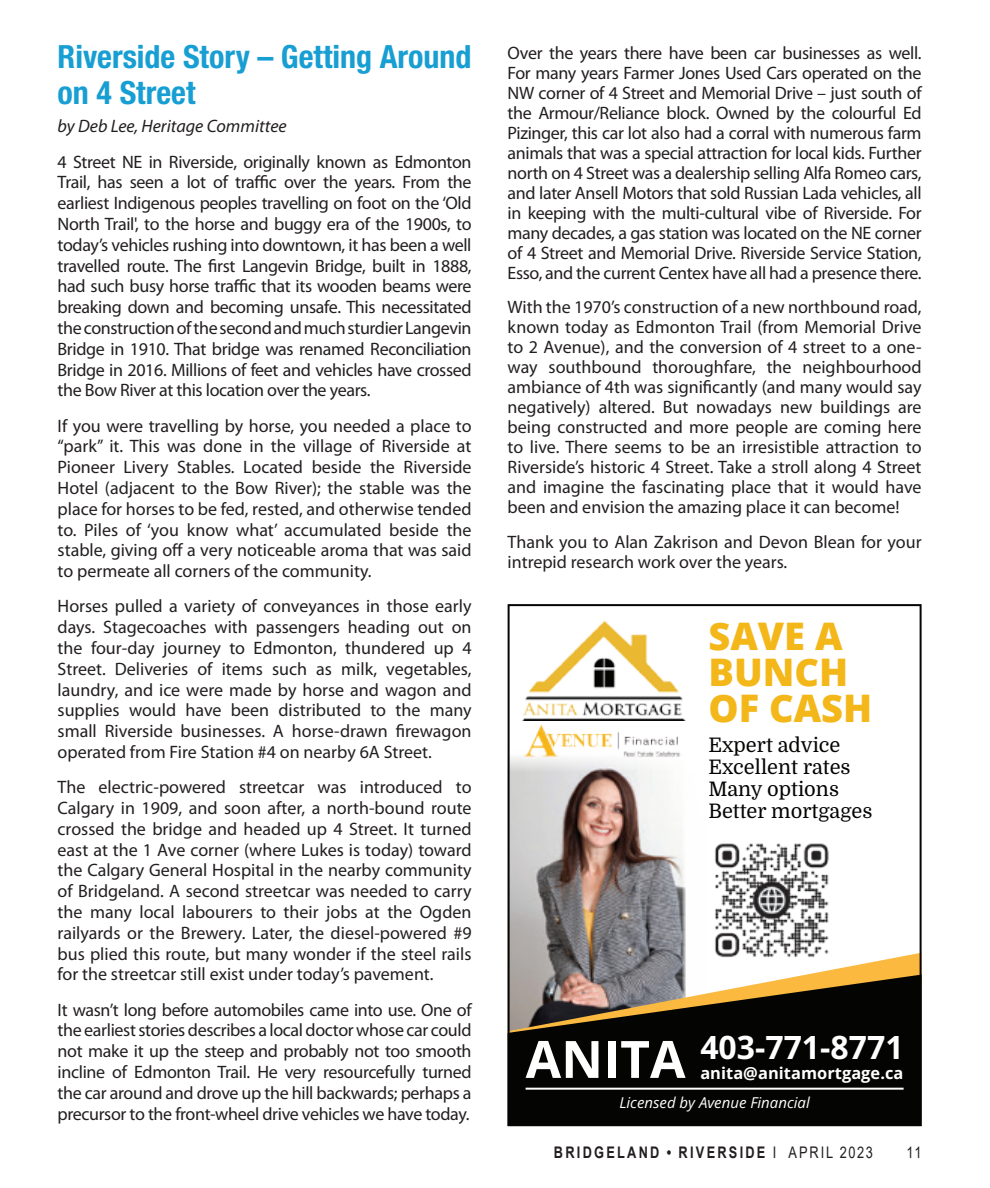
<style>
.page{position:relative;width:990px;height:1188px;background:#fff}
.page>*{position:absolute;margin:0;border:0;box-sizing:border-box;transform-origin:0 0}
.t1{font:700 51.6px "Open Sans";color:#fff}
.t2{font:800 38px/36px "Open Sans";color:#f4b71a}
.In_Around_title{font:700 condensed 32px/36px "Helvetica Neue LT Std";color:#179ed2}
.t3{font:700 32px "Open Sans";color:#fff}
.t4{font:20px/22px "Domine";color:#040503}
.Body_text{font:18px/20.8px "Myriad Pro";letter-spacing:-.005em;color:#231f20;text-align:justify}
.Body_text-2{font:italic 18px "Myriad Pro";color:#231f20}
.t5{font:700 16.4px "Open Sans";letter-spacing:.005em;color:#fff}
.t6{font:700 16px "Arial";letter-spacing:.175em;color:#231f20;scale:.8 1}
.t7{font:16px "Arial";color:#231f20;scale:.8 1}
.t8{font:italic 15px "Open Sans";color:#fff}
.s1{font-weight:400}
</style>
<div class="page">
<img style="left:511px;top:758px;width:175px;height:195px">
<svg style="left:511px;top:953px;width:408px;height:22px"></svg>
<svg style="left:511px;top:975px;width:408px;height:148px;background:#27231a"></svg>
<hr style="left:526px;top:1088px;width:378px;height:2px;background:#fff">
<div style="left:508px;top:604px;width:414px;height:522px;border:2px solid #040503"></div>
<img style="left:708px;top:843px;width:127px;height:119px">
<img style="left:522px;top:621px;width:163px;height:100px">
<img style="left:524px;top:725px;width:157px;height:33px">
<p class="In_Around_title" style="left:58px;top:39px;width:415px">Riverside Story – Getting Around on 4 Street</p>
<p class="Body_text-2" style="left:58px;top:115px;width:231px">by Deb Lee, Heritage Committee</p>
<p class="Body_text" style="left:58px;top:151px;width:416px">4 Street NE in Riverside, originally known as Edmonton Trail, has seen a lot of traffic over the years. From the earliest Indigenous peoples travelling on foot on the ‘Old North Trail', to the horse and buggy era of the 1900s, to today’s vehicles rushing into downtown, it has been a well travelled route. The first Langevin Bridge, built in 1888, had such busy horse traffic that its wooden beams were breaking down and becoming unsafe. This necessitated the construction of the second and much sturdier Langevin Bridge in 1910. That bridge was renamed Reconciliation Bridge in 2016. Millions of feet and vehicles have crossed the Bow River at this location over the years.</p>
<p class="Body_text" style="left:58px;top:415px;width:416px">If you were travelling by horse, you needed a place to “park” it. This was done in the village of Riverside at Pioneer Livery Stables. Located beside the Riverside Hotel (adjacent to the Bow River); the stable was the place for horses to be fed, rested, and otherwise tended to. Piles of ‘you know what’ accumulated beside the stable, giving off a very noticeable aroma that was said to permeate all corners of the community.</p>
<p class="Body_text" style="left:58px;top:596px;width:416px">Horses pulled a variety of conveyances in those early days. Stagecoaches with passengers heading out on the four-day journey to Edmonton, thundered up 4<br>Street. Deliveries of items such as milk, vegetables, laundry, and ice were made by horse and wagon and supplies would have been distributed to the many small Riverside businesses. A horse-drawn firewagon operated from Fire Station #4 on nearby 6A Street.</p>
<p class="Body_text" style="left:58px;top:776px;width:416px">The electric-powered streetcar was introduced to Calgary in 1909, and soon after, a north-bound route crossed the bridge and headed up 4 Street. It turned east at the 1 Ave corner (where Lukes is today) toward the Calgary General Hospital in the nearby community of Bridgeland. A second streetcar was needed to carry the many local labourers to their jobs at the Ogden railyards or the Brewery. Later, the diesel-powered #9 bus plied this route, but many wonder if the steel rails for the streetcar still exist under today’s pavement.</p>
<p class="Body_text" style="left:58px;top:999px;width:416px">It wasn’t long before automobiles came into use. One of the earliest stories describes a local doctor whose car could not make it up the steep and probably not too smooth incline of Edmonton Trail. He very resourcefully turned the car around and drove up the hill backwards; perhaps a precursor to the front-wheel drive vehicles we have today.</p>
<p class="Body_text" style="left:508px;top:43px;width:416px;line-height:20px">Over the years there have been car businesses as well.<br>For many years Farmer Jones Used Cars operated on the NW corner of 4 Street and Memorial Drive – just south of the Armour/Reliance block. Owned by the colourful Ed Pizinger, this car lot also had a corral with numerous farm animals that was a special attraction for local kids. Further north on 4 Street was a dealership selling Alfa Romeo cars, and later Ansell Motors that sold Russian Lada vehicles, all in keeping with the multi-cultural vibe of Riverside. For many decades, a gas station was located on the NE corner of 4 Street and Memorial Drive. Riverside Service Station, Esso, and the current Centex have all had a presence there.</p>
<p class="Body_text" style="left:508px;top:297px;width:416px;line-height:20px">With the 1970’s construction of a new northbound road, known today as Edmonton Trail (from Memorial Drive to 2 Avenue), and the conversion of 4 street to a one&shy;way southbound thoroughfare, the neighbourhood ambiance of 4th was significantly (and many would say negatively) altered. But nowadays new buildings are being constructed and more people are coming here to live. There seems to be an irresistible attraction to Riverside’s historic 4 Street. Take a stroll along 4 Street and imagine the fascinating place that it would have been and envision the amazing place it can become!</p>
<p class="Body_text" style="left:508px;top:532px;width:416px;line-height:20px">Thank you to Alan Zakrison and Devon Blean for your intrepid research work over the years.</p>
<p class="t2" style="left:708px;top:616px;width:165px">SAVE A<br>BUNCH<br>OF CASH</p>
<p class="t4" style="left:708px;top:735px;width:166px">Expert advice<br>Excellent rates<br>Many options<br>Better mortgages</p>
<p class="t1" style="left:526px;top:1024px;width:161px">ANITA</p>
<p class="t3" style="left:700px;top:1025px;width:205px">403-771-8771</p>
<p class="t5" style="left:700px;top:1062px;width:205px">anita@anitamortgage.ca</p>
<p class="t8" style="left:619px;top:1092px;width:192px">Licensed by Avenue Financial</p>
<p class="t6" style="left:554px;top:1141px;width:400px">BRIDGELAND • RIVERSIDE <span class="s1">I APRIL 2023</span></p>
<p class="t7" style="left:907px;top:1141px;width:20px">11</p>
</div>
